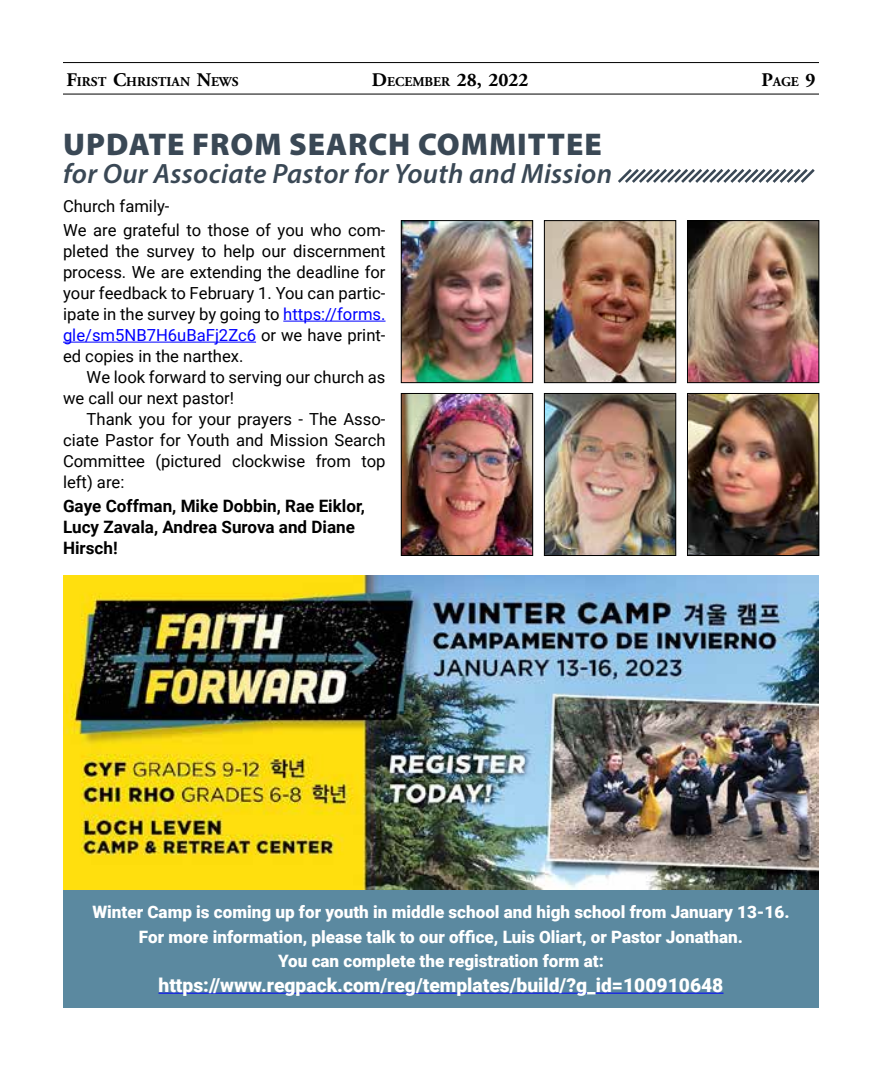
<style>
.page{position:relative;width:882px;height:1071px;background:#fff}
.page>*{position:absolute;margin:0;border:0;box-sizing:border-box;transform-origin:0 0}
.t1{font:900 31.5px "Myriad Pro";letter-spacing:.03em;color:#3a4855}
.t2{font:italic 600 28px "Myriad Pro";letter-spacing:.01em;color:#3a4855}
.t3{font:900 19.25px "Roboto";color:#fff}
.t4{font:700 19.25px "Adobe Garamond Pro";color:#000}
.t5{font:900 17.15px/24.5px "Roboto";color:#fff;text-align:center}
.t6{font:700 17.15px/21px "Roboto";color:#000}
.t7{font:16.62px/21px "Roboto";color:#000}
.t8{font:700 13.47px "Adobe Garamond Pro";color:#000}
.s1{font-size:19.25px}
.s2{font-size:13.47px}
.s3{color:#00f}
</style>
<div class="page">
<hr style="left:63px;top:62px;width:756px;height:1px;background:#000">
<hr style="left:63px;top:94px;width:756px;height:1px;background:#000">
<hr style="left:283px;top:321px;width:103px;height:1px;background:#00f">
<hr style="left:63px;top:342px;width:193px;height:1px;background:#00f">
<svg style="left:618px;top:169px;width:197px;height:14px"></svg>
<img style="left:403px;top:223px;width:128px;height:158px">
<div style="left:401px;top:221px;width:132px;height:162px;border:1px solid #000"></div>
<img style="left:546px;top:223px;width:128px;height:158px">
<div style="left:544px;top:221px;width:132px;height:162px;border:1px solid #000"></div>
<img style="left:689px;top:223px;width:128px;height:158px">
<div style="left:687px;top:221px;width:132px;height:162px;border:1px solid #000"></div>
<img style="left:403px;top:395px;width:128px;height:159px">
<div style="left:401px;top:393px;width:132px;height:163px;border:1px solid #000"></div>
<img style="left:546px;top:395px;width:128px;height:159px">
<div style="left:544px;top:393px;width:132px;height:163px;border:1px solid #000"></div>
<img style="left:689px;top:395px;width:128px;height:159px">
<div style="left:687px;top:393px;width:132px;height:163px;border:1px solid #000"></div>
<div style="left:63px;top:630px;width:756px;height:378px;background:#5b89a0"></div>
<img style="left:63px;top:575px;width:756px;height:315px">
<hr style="left:158px;top:993px;width:566px;height:1px;background:#00f">
<p class="t8" style="left:66px;top:73px;width:174px"><span class="s1">F</span>IRST <span class="s1">C</span>HRISTIAN <span class="s1">N</span>EWS</p>
<p class="t4" style="left:372px;top:68px;width:158px">D<span class="s2">ECEMBER</span> 28, 2022</p>
<p class="t8" style="left:761px;top:73px;width:56px"><span class="s1">P</span>AGE <span class="s1">9</span></p>
<h1 class="t1" style="left:63px;top:123px;width:540px">UPDATE FROM SEARCH COMMITTEE</h1>
<h2 class="t2" style="left:63px;top:156px;width:551px">for Our Associate Pastor for Youth and Mission</h2>
<p class="t7" style="left:63px;top:193px;width:324px;line-height:24.2px">Church family-<br>We are grateful to those of you who com-</p>
<p class="t7" style="left:63px;top:240px;width:324px;text-align:justify">pleted the survey to help our discernment process. We are extending the deadline for your feedback to February 1. You can partic&shy;ipate in the survey by going to <span class="s3">https://forms. gle/sm5NB7H6uBaFj2Zc6</span> or we have print&shy;ed copies in the narthex.</p>
<p class="t7" style="left:63px;top:366px;width:324px;text-indent:24px">We look forward to serving our church as we call our next pastor!</p>
<p class="t7" style="left:63px;top:408px;width:324px;text-align:justify;text-indent:24px">Thank you for your prayers - The Asso&shy;ciate Pastor for Youth and Mission Search Committee (pictured clockwise from top left) are:</p>
<p class="t6" style="left:63px;top:495px;width:304px">Gaye Coffman, Mike Dobbin, Rae Eiklor,<br>Lucy Zavala, Andrea Surova and Diane<br>Hirsch!</p>
<p class="t5" style="left:92px;top:899px;width:699px">Winter Camp is coming up for youth in middle school and high school from January 13-16.<br>For more information, please talk to our office, Luis Oliart, or Pastor Jonathan.<br>You can complete the registration form at:</p>
<p class="t3" style="left:158px;top:971px;width:566px">https://www.regpack.com/reg/templates/build/?g_id=100910648</p>
</div>
